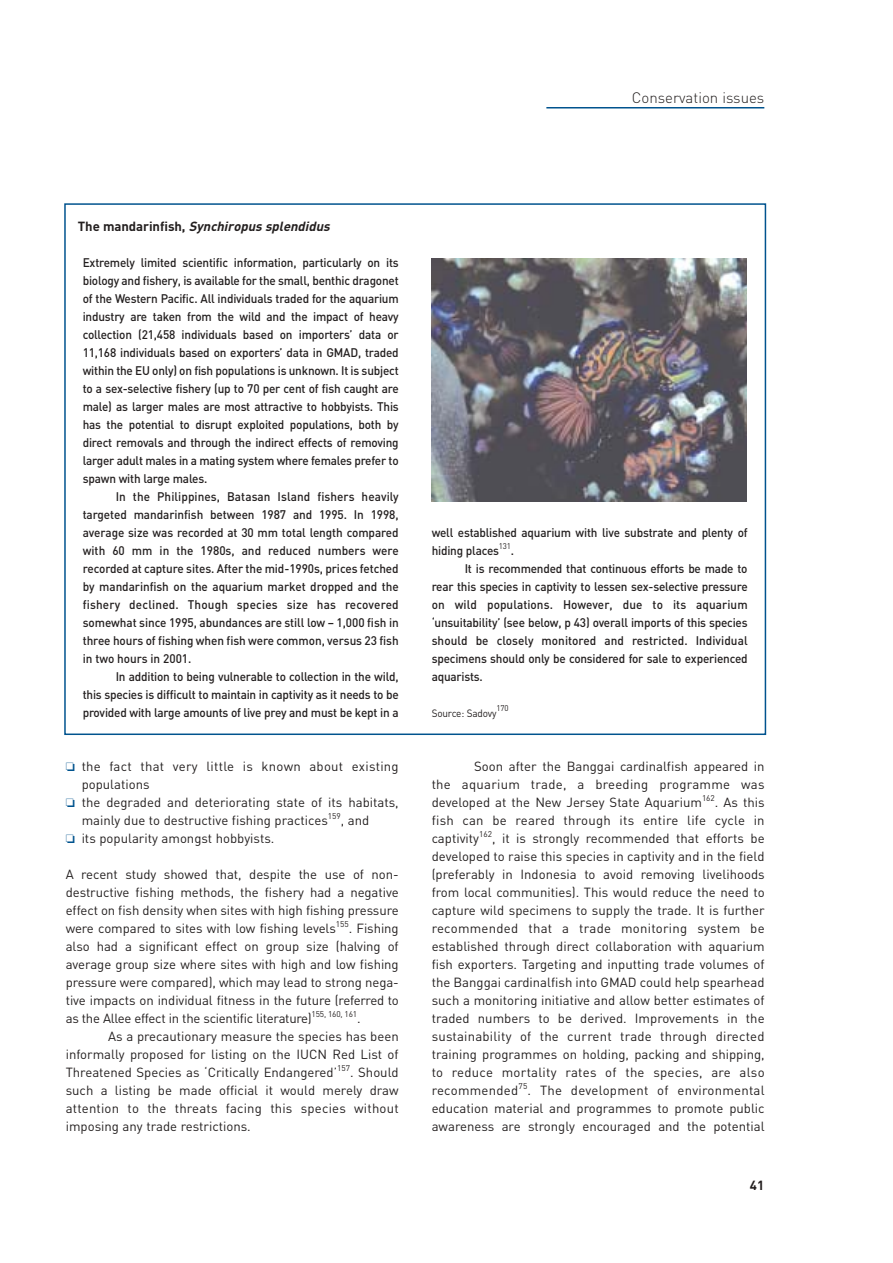
<style>
.page{position:relative;width:893px;height:1263px;background:#fff}
.page>*{position:absolute;margin:0;border:0;box-sizing:border-box;transform-origin:0 0}
.t1{font:300 15px "DIN";color:#231f1f}
.t2{font:13.2px/18px "DIN";color:#231f1f;text-align:justify}
.t3{font:13.2px "DIN";letter-spacing:.02em;color:#231f1f}
.t4{font:italic 700 13.2px "DIN";color:#231f1f}
.t5{font:700 13.2px "DIN";color:#231f1f}
.t6{font:500 12.3px/18px "DIN";letter-spacing:-.015em;color:#231f1f;text-align:justify;scale:.95 1}
.t7{font:500 12.3px "DIN";letter-spacing:.005em;color:#231f1f;scale:.95 1}
.t8{font:10.5px "DIN";letter-spacing:-.015em;color:#231f1f;scale:.95 1}
.t9{font:8.25px "DIN";letter-spacing:-.005em;color:#231f1f}
.t10{font:8.25px "DIN";letter-spacing:-.005em;color:#231f1f;scale:.95 1}
.s1{font-style:normal}
.s2{color:#00538e}
</style>
<div class="page">
<hr style="left:546px;top:107px;width:218px;height:2px;background:#00538e">
<img style="left:431px;top:259px;width:315px;height:242px">
<p class="t1" style="left:632px;top:93px;width:134px">Conservation issues</p>
<p class="t4" style="left:78px;top:222px;width:256px"><span class="s1">T h e m a n d a r i n f i s h ,</span> Synchiropus splendidus</p>
<p class="t6" style="left:83px;top:255px;width:334px">Extremely limited scientific information, particularly on its biology and fishery, is available for the small, benthic dragonet of the Western Pacific. All individuals traded for the aquarium industry are taken from the wild and the impact of heavy collection (21,458 individuals based on importers’ data or 11,168 individuals based on exporters’ data in GMAD, traded within the EU only) on fish populations is unknown. It is subject to a sex-selective fishery (up to 70 per cent of fish caught are male) as larger males are most attractive to hobbyists. This has the potential to disrupt exploited populations, both by direct removals and through the indirect effects of removing larger adult males in a mating system where females prefer to spawn with large males.</p>
<p class="t6" style="left:83px;top:489px;width:334px;text-indent:33px">In the Philippines, Batasan Island fishers heavily targeted mandarinfish between 1987 and 1995. In 1998, average size was recorded at 30 mm total length compared with 60 mm in the 1980s, and reduced numbers were recorded at capture sites. After the mid-1990s, prices fetched by mandarinfish on the aquarium market dropped and the fishery declined. Though species size has recovered somewhat since 1995, abundances are still low – 1,000 fish in three hours of fishing when fish were common, versus 23 fish in two hours in 2001.</p>
<p class="t6" style="left:83px;top:669px;width:334px;text-indent:33px">In addition to being vulnerable to collection in the wild, this species is difficult to maintain in captivity as it needs to be provided with large amounts of live prey and must be kept in a</p>
<p class="t3" style="left:66px;top:762px;width:334px"><span class="s2">❏</span> the fact that very little is known about existing</p>
<p class="t2" style="left:82px;top:777px;width:69px">populations</p>
<p class="t2" style="left:66px;top:795px;width:334px"><span class="s2">❏</span> the degraded and deteriorating state of its habitats,</p>
<p class="t2" style="left:82px;top:813px;width:248px">mainly due to destructive fishing practices</p>
<p class="t9" style="left:328px;top:813px;width:14px">159</p>
<p class="t2" style="left:341px;top:813px;width:30px">, and</p>
<p class="t2" style="left:66px;top:831px;width:210px"><span class="s2">❏</span> its popularity amongst hobbyists.</p>
<p class="t2" style="left:66px;top:867px;width:334px">A recent study showed that, despite the use of non&shy;destructive fishing methods, the fishery had a negative effect on fish density when sites with high fishing pressure were compared to sites with low fishing levels</p>
<p class="t9" style="left:336px;top:921px;width:14px">155</p>
<p class="t2" style="left:66px;top:921px;width:334px;text-indent:283px">. Fishing also had a significant effect on group size (halving of average group size where sites with high and low fishing pressure were compared), which may lead to strong nega&shy;tive impacts on individual fitness in the future (referred to as the Allee effect in the scientific literature)</p>
<p class="t9" style="left:311px;top:1011px;width:47px">155, 160, 161</p>
<p class="t2" style="left:357px;top:1011px;width:5px">.</p>
<p class="t2" style="left:108px;top:1029px;width:292px">As a precautionary measure the species has been</p>
<p class="t2" style="left:66px;top:1047px;width:334px">informally proposed for listing on the IUCN Red List of</p>
<p class="t2" style="left:66px;top:1065px;width:273px">Threatened Species as ‘Critically Endangered’</p>
<p class="t9" style="left:337px;top:1065px;width:14px">157</p>
<p class="t2" style="left:66px;top:1065px;width:334px;text-indent:284px">. Should such a listing be made official it would merely draw attention to the threats facing this species without imposing any trade restrictions.</p>
<p class="t6" style="left:431px;top:525px;width:334px">well established aquarium with live substrate and plenty of hiding places</p>
<p class="t10" style="left:499px;top:543px;width:14px">131</p>
<p class="t6" style="left:511px;top:543px;width:5px">.</p>
<p class="t6" style="left:464px;top:561px;width:299px">It is recommended that continuous efforts be made to</p>
<p class="t6" style="left:431px;top:579px;width:334px">rear this species in captivity to lessen sex-selective pressure</p>
<p class="t7" style="left:431px;top:600px;width:334px">on wild populations. However, due to its aquarium</p>
<p class="t6" style="left:431px;top:615px;width:334px">‘unsuitability’ (see below, p 43) overall imports of this species</p>
<p class="t7" style="left:431px;top:636px;width:334px">should be closely monitored and restricted. Individual</p>
<p class="t6" style="left:431px;top:651px;width:334px">specimens should only be considered for sale to experienced</p>
<p class="t6" style="left:431px;top:669px;width:55px">aquarists.</p>
<p class="t8" style="left:431px;top:710px;width:70px">Source: Sadovy</p>
<p class="t10" style="left:496px;top:705px;width:14px">170</p>
<p class="t2" style="left:431px;top:759px;width:334px;text-indent:43px">Soon after the Banggai cardinalfish appeared in the aquarium trade, a breeding programme was developed at the New Jersey State Aquarium</p>
<p class="t9" style="left:702px;top:795px;width:14px">162</p>
<p class="t2" style="left:431px;top:795px;width:334px;text-indent:283px">. As this fish can be reared through its entire life cycle in captivity</p>
<p class="t9" style="left:479px;top:831px;width:14px">162</p>
<p class="t2" style="left:431px;top:831px;width:334px;text-indent:60px">, it is strongly recommended that efforts be developed to raise this species in captivity and in the field (preferably in Indonesia to avoid removing livelihoods from local communities). This would reduce the need to capture wild specimens to supply the trade. It is further recommended that a trade monitoring system be established through direct collaboration with aquarium fish exporters. Targeting and inputting trade volumes of the Banggai cardinalfish into GMAD could help spearhead such a monitoring initiative and allow better estimates of traded numbers to be derived. Improvements in the sustainability of the current trade through directed training programmes on holding, packing and shipping, to reduce mortality rates of the species, are also recommended</p>
<p class="t9" style="left:518px;top:1083px;width:10px">75</p>
<p class="t2" style="left:431px;top:1083px;width:334px;text-indent:96px">. The development of environmental education material and programmes to promote public awareness are strongly encouraged and the potential</p>
<p class="t5" style="left:750px;top:1180px;width:16px">41</p>
</div>
